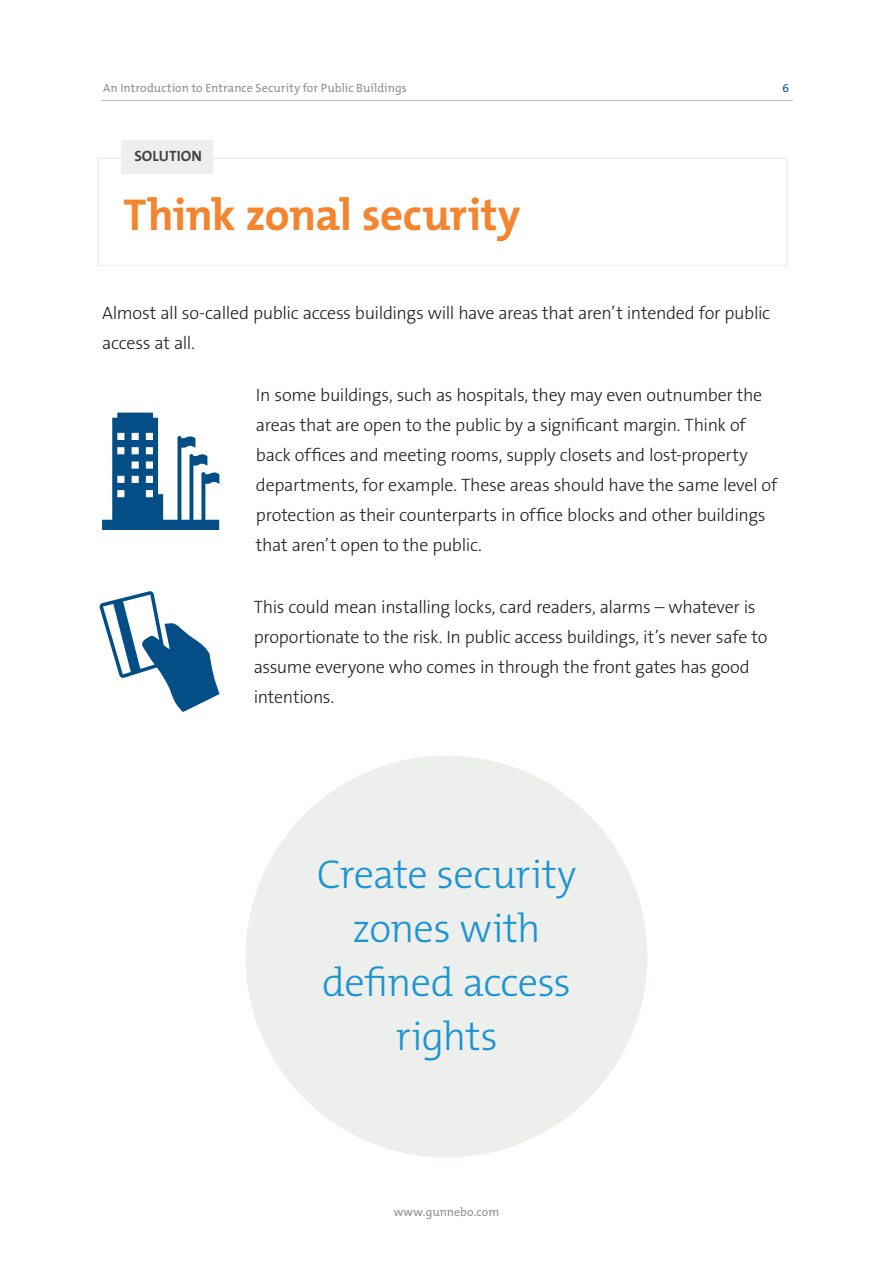
<style>
.page{position:relative;width:893px;height:1263px;background:#fff}
.page>*{position:absolute;margin:0;border:0;box-sizing:border-box;transform-origin:0 0}
.t1{font:700 45px "The Mix B7";letter-spacing:-.01em;color:#f5842e}
.t2{font:300 40.5px/54px "The Mix B3";letter-spacing:-.02em;color:#1c94d2;text-align:center}
.t3{font:300 18px/30px "The Sans B3";letter-spacing:-.015em;color:#231f20}
.t4{font:700 15px "The Mix B7";letter-spacing:.005em;color:#454444}
.t5{font:12px "The Mix B5 Plain";letter-spacing:.005em;color:#8e9092}
.t6{font:12px "The Mix B5 Plain";color:#044e88}
</style>
<div class="page">
<div style="left:246px;top:756px;width:401px;height:401px;background:#edefed;border-radius:50%"></div>
<svg style="left:99px;top:591px;width:121px;height:121px"></svg>
<hr style="left:102px;top:100px;width:691px;height:1px;background:#c1c3c2">
<svg style="left:102px;top:413px;width:117px;height:117px"></svg>
<div style="left:98px;top:157px;width:690px;height:109px;border:2px solid #edefed"></div>
<div style="left:122px;top:140px;width:91px;height:33px;background:#edefed"></div>
<p class="t5" style="left:103px;top:82px;width:305px">An Introduction to Entrance Security for Public Buildings</p>
<p class="t6" style="left:782px;top:82px;width:8px">6</p>
<p class="t4" style="left:134px;top:148px;width:69px">SOLUTION</p>
<p class="t1" style="left:124px;top:191px;width:398px">Think zonal security</p>
<p class="t3" style="left:102px;top:298px;width:670px">Almost all so-called public access buildings will have areas that aren’t intended for public access at all.</p>
<p class="t3" style="left:256px;top:381px;width:523px">In some buildings, such as hospitals, they may even outnumber the areas that are open to the public by a significant margin. Think of back offices and meeting rooms, supply closets and lost-property departments, for example. These areas should have the same level of protection as their counterparts in office blocks and other buildings that aren’t open to the public.</p>
<p class="t3" style="left:254px;top:593px;width:515px">This could mean installing locks, card readers, alarms – whatever is proportionate to the risk. In public access buildings, it’s never safe to assume everyone who comes in through the front gates has good intentions.</p>
<p class="t2" style="left:317px;top:849px;width:261px">Create security zones with defined access rights</p>
<p class="t5" style="left:394px;top:1206px;width:107px">www.gunnebo.com</p>
</div>
